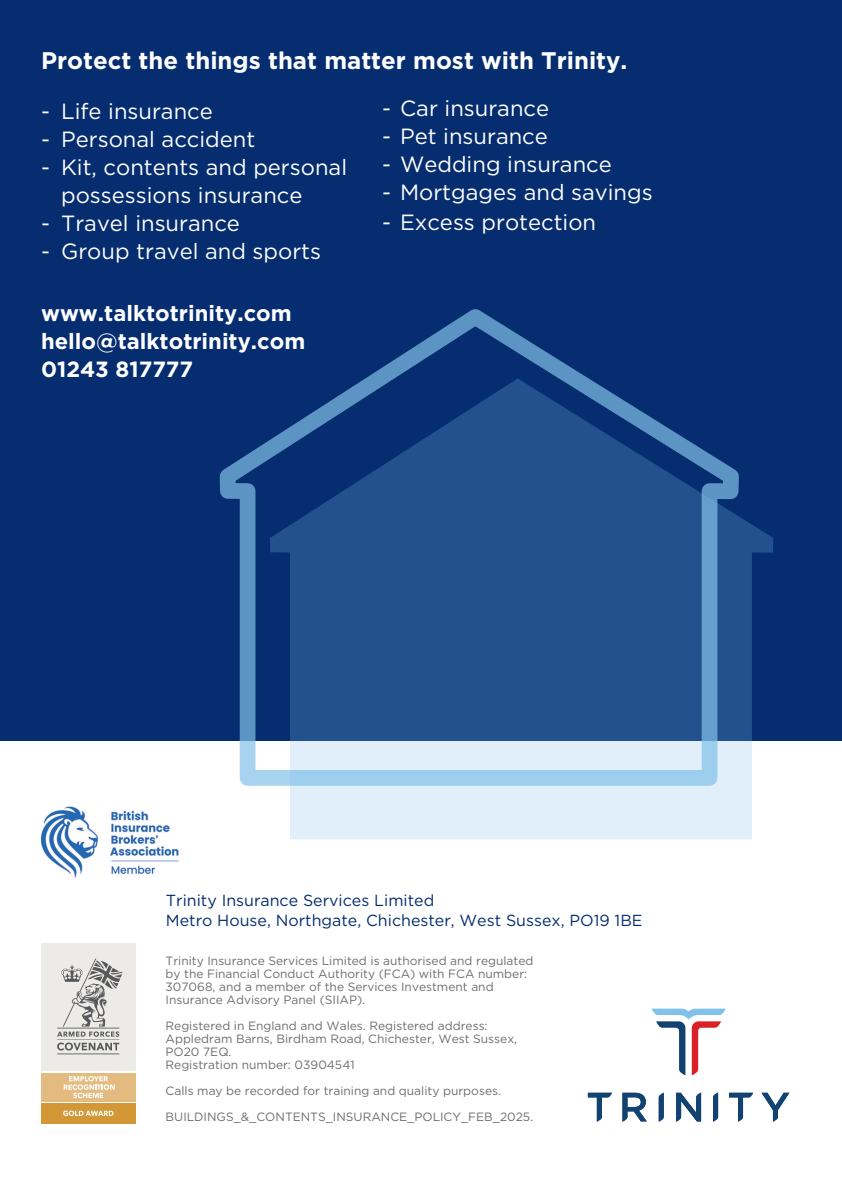
<style>
.page{position:relative;width:842px;height:1191px;background:#fff}
.page>*{position:absolute;margin:0;border:0;box-sizing:border-box;transform-origin:0 0}
.t1{font:700 24px "Gotham";color:#fff}
.t2{font:22px/28px "Gotham";color:#fff}
.t3{font:700 22px/28px "Gotham";color:#fff}
.t4{font:16px/20px "Gotham";color:#052d6f}
.t5{font:12px/13px "Gotham";color:#6c6d70}
</style>
<div class="page">
<div style="left:0;top:0;width:842px;height:740px;background:#052d6f"></div>
<div style="left:41px;top:943px;width:94px;height:127px;background:#ecebe8"></div>
<div style="left:41px;top:1103px;width:94px;height:20px;background:#d39736"></div>
<div style="left:41px;top:1072px;width:94px;height:29px;background:#e3bb80"></div>
<svg style="left:63px;top:1110px;width:50px;height:6px"></svg>
<svg style="left:64px;top:1076px;width:51px;height:22px"></svg>
<svg style="left:57px;top:958px;width:66px;height:96px"></svg>
<svg style="left:290px;top:518px;width:483px;height:321px;fill:#e0eff9"></svg>
<svg style="left:218px;top:309px;width:523px;height:478px"></svg>
<svg style="left:761px;top:1092px;width:28px;height:29px"></svg>
<svg style="left:659px;top:1092px;width:5px;height:29px"></svg>
<svg style="left:713px;top:1092px;width:5px;height:29px"></svg>
<svg style="left:588px;top:1092px;width:24px;height:29px"></svg>
<svg style="left:729px;top:1092px;width:24px;height:29px"></svg>
<svg style="left:622px;top:1092px;width:25px;height:29px"></svg>
<svg style="left:676px;top:1092px;width:25px;height:29px"></svg>
<svg style="left:651px;top:1008px;width:75px;height:67px"></svg>
<img style="left:41px;top:806px;width:138px;height:72px">
<h1 class="t1" style="left:41px;top:46px;width:588px">Protect the things that matter most with Trinity.</h1>
<h2 class="t2" style="left:41px;top:96px;width:173px">- Life insurance</h2>
<h2 class="t2" style="left:41px;top:124px;width:216px">- Personal accident</h2>
<h2 class="t2" style="left:61px;top:152px;width:287px;text-indent:-20px">- Kit, contents and personal possessions insurance</h2>
<h2 class="t2" style="left:41px;top:208px;width:200px">- Travel insurance</h2>
<h2 class="t2" style="left:41px;top:236px;width:282px">- Group travel and sports</h2>
<h2 class="t2" style="left:382px;top:94px;width:169px">- Car insurance</h2>
<h2 class="t2" style="left:382px;top:122px;width:167px">- Pet insurance</h2>
<h2 class="t2" style="left:382px;top:150px;width:231px">- Wedding insurance</h2>
<h2 class="t2" style="left:382px;top:178px;width:272px">- Mortgages and savings</h2>
<h2 class="t2" style="left:382px;top:208px;width:216px">- Excess protection</h2>
<h2 class="t3" style="left:41px;top:298px;width:266px">www.talktotrinity.com hello@talktotrinity.com<br>01243 817777</h2>
<h3 class="t4" style="left:166px;top:890px;width:478px">Trinity Insurance Services Limited<br>Metro House, Northgate, Chichester, West Sussex, PO19 1BE</h3>
<p class="t5" style="left:166px;top:954px;width:369px">Trinity Insurance Services Limited is authorised and regulated by the Financial Conduct Authority (FCA) with FCA number:<br>307068, and a member of the Services Investment and Insurance Advisory Panel (SIIAP).</p>
<p class="t5" style="left:166px;top:1019px;width:353px">Registered in England and Wales. Registered address:<br>Appledram Barns, Birdham Road, Chichester, West Sussex, PO20 7EQ.<br>Registration number: 03904541</p>
<p class="t5" style="left:166px;top:1078px;width:369px;line-height:26px">Calls may be recorded for training and quality purposes.<br>BUILDINGS_&amp;_CONTENTS_INSURANCE_POLICY_FEB_2025.</p>
</div>
